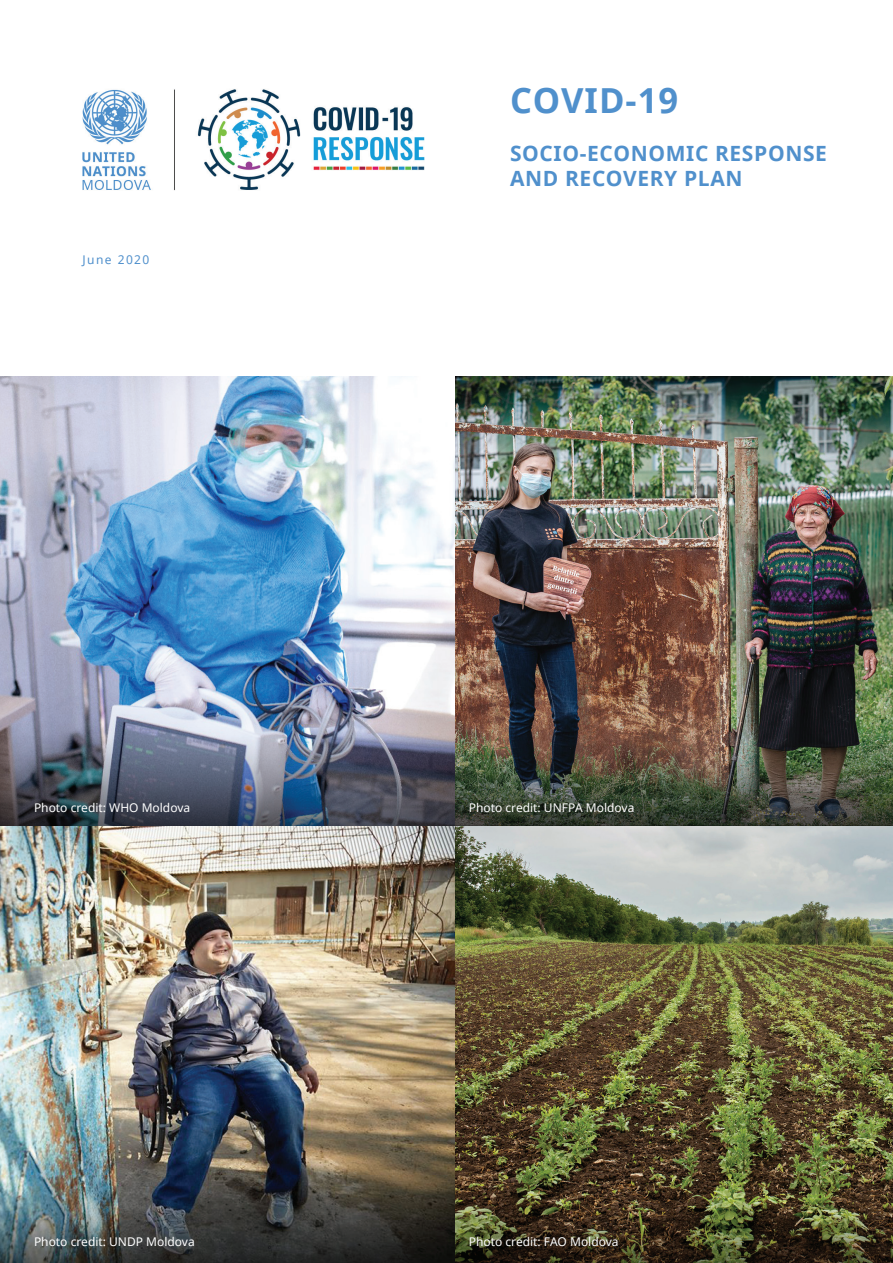
<style>
.page{position:relative;width:893px;height:1263px;background:#fff}
.page>*{position:absolute;margin:0;border:0;box-sizing:border-box;transform-origin:0 0}
.t1{font:700 34.5px "Noto Sans";letter-spacing:.03em;color:#5090cc}
.t2{font:700 21px/25.5px "Noto Sans";letter-spacing:.03em;color:#5090cc}
.t3{font:12px "Noto Sans";color:#fff}
.t4{font:12px "Noto Sans";letter-spacing:.12em;color:#5090cc}
</style>
<div class="page">
<img style="left:82px;top:89px;width:343px;height:102px">
<img style="left:0;top:377px;width:893px;height:886px">
<p class="t4" style="left:82px;top:251px;width:68px">June 2020</p>
<h1 class="t1" style="left:510px;top:77px;width:170px">COVID-19</h1>
<h2 class="t2" style="left:510px;top:140px;width:318px">SOCIO-ECONOMIC RESPONSE<br>AND RECOVERY PLAN</h2>
<p class="t3" style="left:34px;top:799px;width:158px">Photo credit: WHO Moldova</p>
<p class="t3" style="left:469px;top:799px;width:167px">Photo credit: UNFPA Moldova</p>
<p class="t3" style="left:34px;top:1233px;width:162px">Photo credit: UNDP Moldova</p>
<p class="t3" style="left:469px;top:1233px;width:151px">Photo credit: FAO Moldova</p>
</div>
